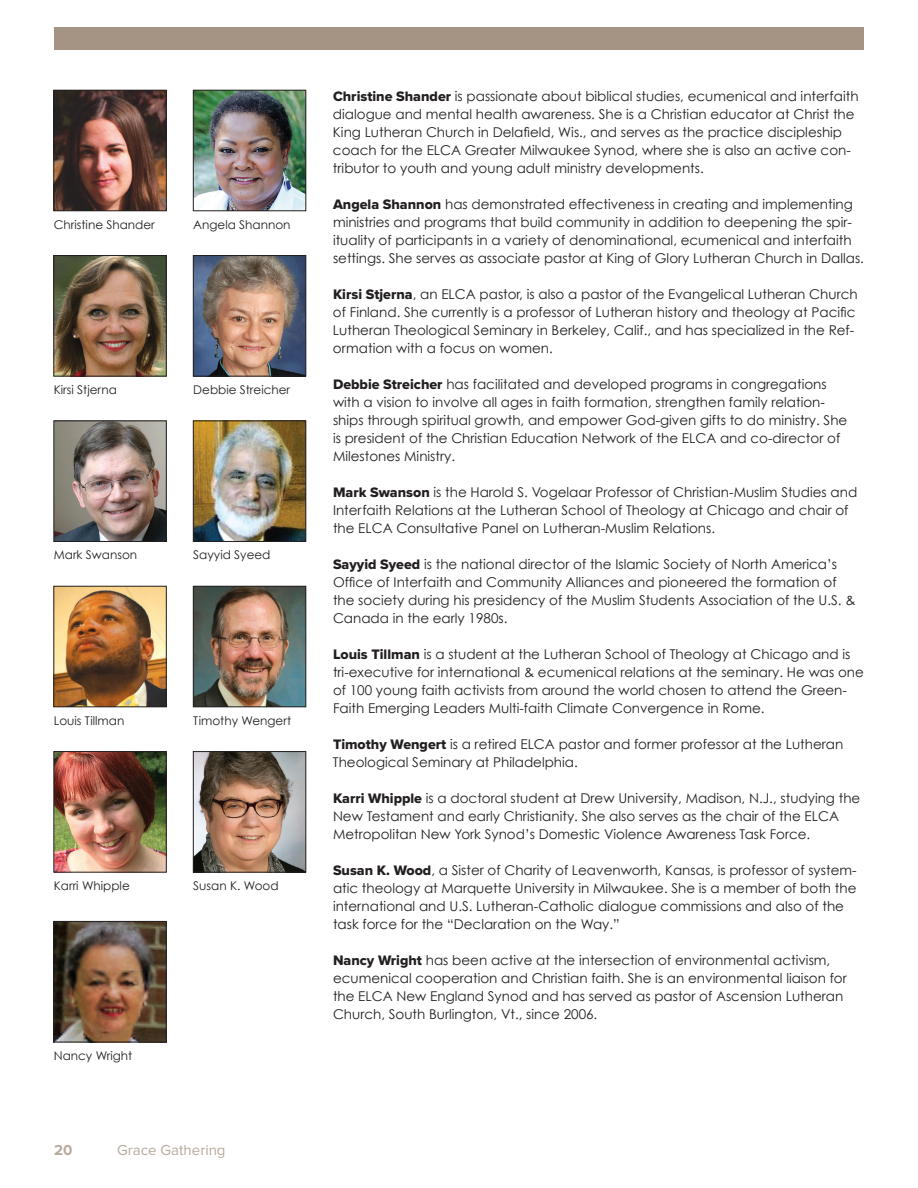
<style>
.page{position:relative;width:918px;height:1188px;background:#fff}
.page>*{position:absolute;margin:0;border:0;box-sizing:border-box;transform-origin:0 0}
.t1{font:15px "Proxima Nova";color:#b8aa9c}
.t2{font:700 15px "Proxima Nova";color:#b8aa9c}
.t3{font:13.5px/18px "Century Gothic";color:#231f20}
.t4{font:12px "Century Gothic";color:#231f20}
.s1{font-family:"Proxima Nova Extrabld";font-size:14.25px}
</style>
<div class="page">
<div style="left:54px;top:27px;width:810px;height:23px;background:#a59484"></div>
<img style="left:56px;top:92px;width:108px;height:117px">
<div style="left:54px;top:90px;width:112px;height:121px;border:1px solid #231f20"></div>
<img style="left:195px;top:92px;width:109px;height:117px">
<div style="left:193px;top:90px;width:113px;height:121px;border:1px solid #231f20"></div>
<img style="left:56px;top:257px;width:108px;height:117px">
<div style="left:54px;top:255px;width:112px;height:121px;border:1px solid #231f20"></div>
<img style="left:195px;top:257px;width:109px;height:117px">
<div style="left:193px;top:255px;width:113px;height:121px;border:1px solid #231f20"></div>
<img style="left:56px;top:423px;width:108px;height:117px">
<div style="left:54px;top:421px;width:112px;height:121px;border:1px solid #231f20"></div>
<img style="left:195px;top:423px;width:109px;height:117px">
<div style="left:193px;top:421px;width:113px;height:121px;border:1px solid #231f20"></div>
<img style="left:56px;top:588px;width:108px;height:117px">
<div style="left:54px;top:586px;width:112px;height:121px;border:1px solid #231f20"></div>
<img style="left:195px;top:588px;width:109px;height:117px">
<div style="left:193px;top:586px;width:113px;height:121px;border:1px solid #231f20"></div>
<img style="left:56px;top:753px;width:108px;height:117px">
<div style="left:54px;top:751px;width:112px;height:121px;border:1px solid #231f20"></div>
<img style="left:195px;top:753px;width:109px;height:117px">
<div style="left:193px;top:751px;width:113px;height:121px;border:1px solid #231f20"></div>
<img style="left:56px;top:923px;width:108px;height:117px">
<div style="left:54px;top:921px;width:112px;height:121px;border:1px solid #231f20"></div>
<p class="t4" style="left:54px;top:217px;width:103px">Christine Shander</p>
<p class="t4" style="left:193px;top:217px;width:99px">Angela Shannon</p>
<p class="t4" style="left:54px;top:382px;width:65px">Kirsi Stjerna</p>
<p class="t4" style="left:193px;top:382px;width:98px">Debbie Streicher</p>
<p class="t4" style="left:54px;top:548px;width:85px">Mark Swanson</p>
<p class="t4" style="left:193px;top:548px;width:79px">Sayyid Syeed</p>
<p class="t4" style="left:54px;top:713px;width:72px">Louis Tillman</p>
<p class="t4" style="left:193px;top:713px;width:99px">Timothy Wengert</p>
<p class="t4" style="left:54px;top:879px;width:78px">Karri Whipple</p>
<p class="t4" style="left:193px;top:879px;width:87px">Susan K. Wood</p>
<p class="t4" style="left:54px;top:1048px;width:80px">Nancy Wright</p>
<p class="t2" style="left:54px;top:1143px;width:20px">20</p>
<p class="t1" style="left:117px;top:1143px;width:110px">Grace Gathering</p>
<p class="t3" style="left:333px;top:87px;width:527px"><span class="s1">Christine Shander</span> is passionate about biblical studies, ecumenical and interfaith dialogue and mental health awareness. She is a Christian educator at Christ the King Lutheran Church in Delafield, Wis., and serves as the practice discipleship coach for the ELCA Greater Milwaukee Synod, where she is also an active con&shy;tributor to youth and young adult ministry developments.</p>
<p class="t3" style="left:333px;top:195px;width:533px"><span class="s1">Angela Shannon</span> has demonstrated effectiveness in creating and implementing ministries and programs that build community in addition to deepening the spir&shy;ituality of participants in a variety of denominational, ecumenical and interfaith settings. She serves as associate pastor at King of Glory Lutheran Church in Dallas.</p>
<p class="t3" style="left:333px;top:285px;width:526px"><span class="s1">Kirsi Stjerna</span>, an ELCA pastor, is also a pastor of the Evangelical Lutheran Church of Finland. She currently is a professor of Lutheran history and theology at Pacific Lutheran Theological Seminary in Berkeley, Calif., and has specialized in the Ref&shy;ormation with a focus on women.</p>
<p class="t3" style="left:333px;top:375px;width:516px"><span class="s1">Debbie Streicher</span> has facilitated and developed programs in congregations with a vision to involve all ages in faith formation, strengthen family relation&shy;ships through spiritual growth, and empower God-given gifts to do ministry. She is president of the Christian Education Network of the ELCA and co-director of Milestones Ministry.</p>
<p class="t3" style="left:333px;top:483px;width:526px"><span class="s1">Mark Swanson</span> is the Harold S. Vogelaar Professor of Christian-Muslim Studies and<br>Interfaith Relations at the Lutheran School of Theology at Chicago and chair of the ELCA Consultative Panel on Lutheran-Muslim Relations.</p>
<p class="t3" style="left:333px;top:555px;width:524px"><span class="s1">Sayyid Syeed</span> is the national director of the Islamic Society of North America’s Office of Interfaith and Community Alliances and pioneered the formation of the society during his presidency of the Muslim Students Association of the U.S. &amp; Canada in the early 1980s.</p>
<p class="t3" style="left:333px;top:645px;width:532px"><span class="s1">Louis Tillman</span> is a student at the Lutheran School of Theology at Chicago and is tri-executive for international &amp; ecumenical relations at the seminary. He was one of 100 young faith activists from around the world chosen to attend the Green-Faith Emerging Leaders Multi-faith Climate Convergence in Rome.</p>
<p class="t3" style="left:333px;top:735px;width:512px"><span class="s1">Timothy Wengert</span> is a retired ELCA pastor and former professor at the Lutheran<br>Theological Seminary at Philadelphia.</p>
<p class="t3" style="left:333px;top:789px;width:529px"><span class="s1">Karri Whipple</span> is a doctoral student at Drew University, Madison, N.J., studying the<br>New Testament and early Christianity. She also serves as the chair of the ELCA<br>Metropolitan New York Synod’s Domestic Violence Awareness Task Force.</p>
<p class="t3" style="left:333px;top:861px;width:525px"><span class="s1">Susan K. Wood</span>, a Sister of Charity of Leavenworth, Kansas, is professor of system&shy;atic theology at Marquette University in Milwaukee. She is a member of both the international and U.S. Lutheran-Catholic dialogue commissions and also of the task force for the “Declaration on the Way.”</p>
<p class="t3" style="left:333px;top:951px;width:515px"><span class="s1">Nancy Wright</span> has been active at the intersection of environmental activism, ecumenical cooperation and Christian faith. She is an environmental liaison for the ELCA New England Synod and has served as pastor of Ascension Lutheran Church, South Burlington, Vt., since 2006.</p>
</div>
